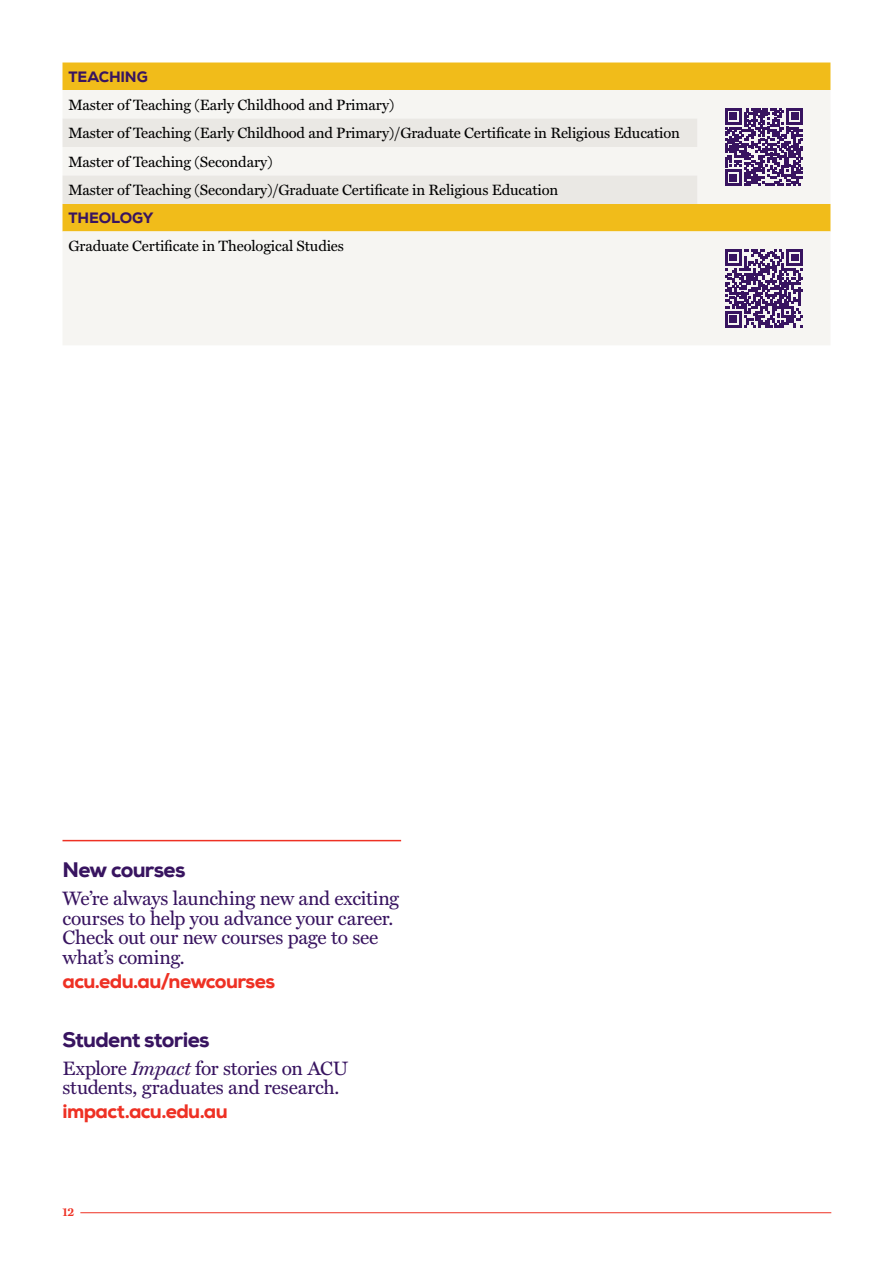
<style>
.page{position:relative;width:893px;height:1263px;background:#fff}
.page>*{position:absolute;margin:0;border:0;box-sizing:border-box;transform-origin:0 0}
.Subheading_-_L2_-_Mi{font:800 21px "Nexa";letter-spacing:-.03em;color:#381460}
.Subheading_-_L2_-_Mi-2{font:19.5px/19.5px "Miller Text";letter-spacing:-.015em;color:#381460}
.Main_URL_purple{font:800 19.5px "Nexa";letter-spacing:-.03em;color:#ee3124}
.t1{font:15px "Miller Text";letter-spacing:-.01em;color:#000}
.Table_-_Year{font:800 15px "Nexa";letter-spacing:-.015em;color:#381460}
.t2{font:700 11.25px "Miller Text";color:#ee3124}
.s1{font-style:italic}
</style>
<div class="page">
<hr style="left:80px;top:1212px;width:751px;height:1px;background:#ee3124">
<hr style="left:63px;top:840px;width:338px;height:1px;background:#ee3124">
<div style="left:63px;top:63px;width:767px;height:27px;background:#f1bc1a"></div>
<svg style="left:63px;top:90px;width:767px;height:255px;fill:#f6f5f2"></svg>
<svg style="left:63px;top:118px;width:634px;height:86px;fill:#eae8e4"></svg>
<svg style="left:725px;top:108px;width:78px;height:78px"></svg>
<svg style="left:725px;top:249px;width:78px;height:78px"></svg>
<p class="Table_-_Year" style="left:69px;top:67px;width:81px">TEACHING</p>
<p class="t1" style="left:69px;top:93px;width:327px">Master of Teaching (Early Childhood and Primary)</p>
<p class="t1" style="left:69px;top:121px;width:613px">Master of Teaching (Early Childhood and Primary)/Graduate Certificate in Religious Education</p>
<p class="t1" style="left:69px;top:150px;width:206px">Master of Teaching (Secondary)</p>
<p class="t1" style="left:69px;top:178px;width:491px">Master of Teaching (Secondary)/Graduate Certificate in Religious Education</p>
<p class="Table_-_Year" style="left:69px;top:208px;width:86px">THEOLOGY</p>
<p class="t1" style="left:69px;top:234px;width:277px">Graduate Certificate in Theological Studies</p>
<p class="Subheading_-_L2_-_Mi" style="left:63px;top:857px;width:125px">New courses</p>
<p class="Subheading_-_L2_-_Mi-2" style="left:63px;top:888px;width:338px">We’re always launching new and exciting courses to help you advance your career.<br>Check out our new courses page to see what’s coming.</p>
<p class="Main_URL_purple" style="left:63px;top:968px;width:214px">acu.edu.au/newcourses</p>
<p class="Subheading_-_L2_-_Mi" style="left:63px;top:1026px;width:149px">Student stories</p>
<p class="Subheading_-_L2_-_Mi-2" style="left:63px;top:1057px;width:287px">Explore <span class="s1">Impact</span> for stories on ACU students, graduates and research.</p>
<p class="Main_URL_purple" style="left:63px;top:1099px;width:167px">impact.acu.edu.au</p>
<p class="t2" style="left:63px;top:1203px;width:13px">12</p>
</div>
